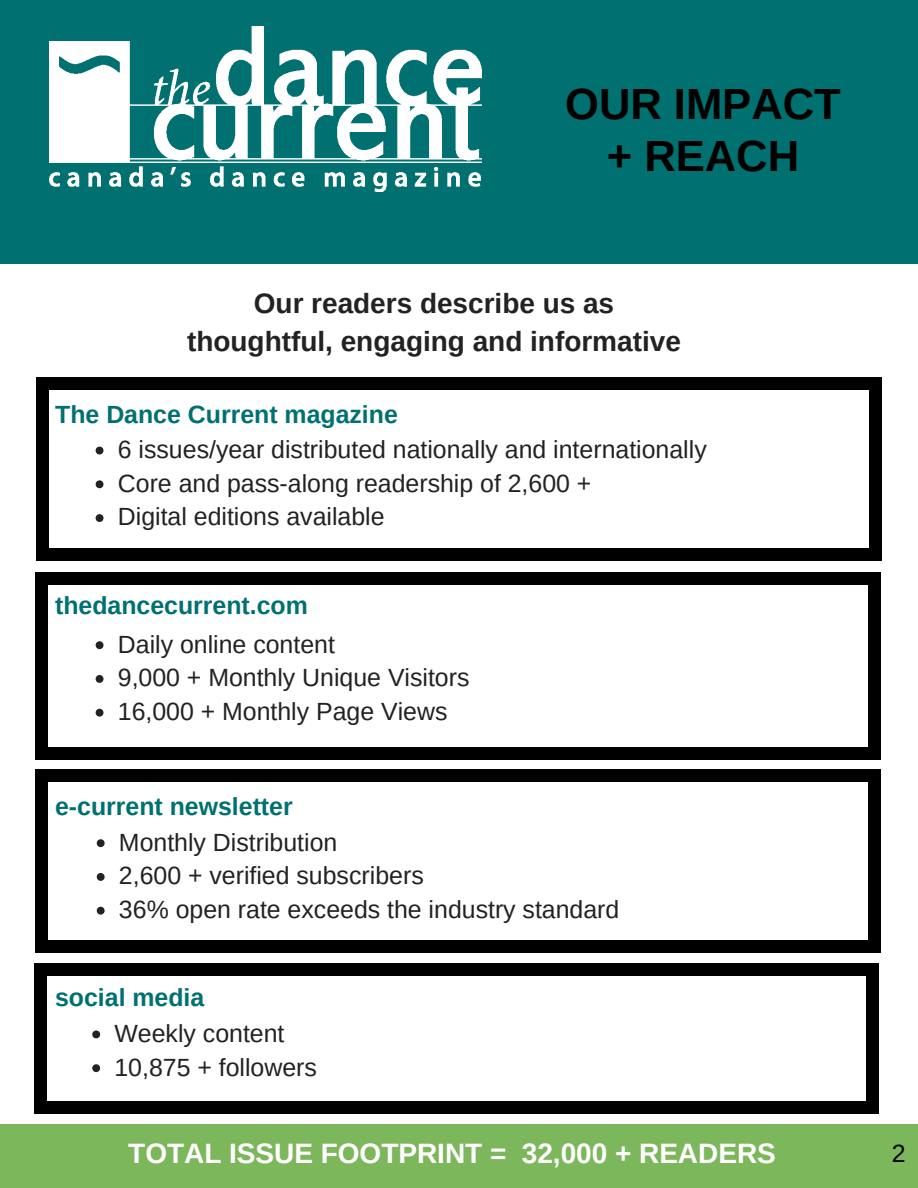
<style>
.page{position:relative;width:918px;height:1188px;background:#fff}
.page>*{position:absolute;margin:0;border:0;box-sizing:border-box;transform-origin:0 0}
.t1{font:700 43.65px/51.8px "Arimo";color:#000;text-align:center}
.t2{font:700 28.05px/38.2px "Arimo";color:#222;text-align:center}
.t3{font:700 28.05px "Arimo";color:#fff}
.t4{font:24.9px/33.8px "Arimo";color:#222}
.t5{font:700 24.9px "Arimo";color:#007071}
.t6{font:24.9px "Arimo";color:#000}
</style>
<div class="page">
<div style="left:0;top:0;width:918px;height:264px;background:#007071"></div>
<img style="left:50px;top:27px;width:432px;height:164px">
<div style="left:869px;top:549px;width:12px;height:12px;background:#000"></div>
<div style="left:37px;top:389px;width:12px;height:160px;background:#000"></div>
<div style="left:37px;top:549px;width:12px;height:12px;background:#000"></div>
<div style="left:869px;top:389px;width:12px;height:160px;background:#000"></div>
<div style="left:48px;top:549px;width:822px;height:12px;background:#000"></div>
<div style="left:869px;top:378px;width:12px;height:12px;background:#000"></div>
<div style="left:37px;top:378px;width:12px;height:12px;background:#000"></div>
<div style="left:48px;top:378px;width:822px;height:12px;background:#000"></div>
<div style="left:868px;top:748px;width:12px;height:12px;background:#000"></div>
<div style="left:36px;top:584px;width:12px;height:164px;background:#000"></div>
<div style="left:36px;top:748px;width:12px;height:12px;background:#000"></div>
<div style="left:868px;top:584px;width:12px;height:164px;background:#000"></div>
<div style="left:47px;top:748px;width:822px;height:12px;background:#000"></div>
<div style="left:868px;top:572px;width:12px;height:12px;background:#000"></div>
<div style="left:36px;top:572px;width:12px;height:12px;background:#000"></div>
<div style="left:47px;top:572px;width:822px;height:12px;background:#000"></div>
<div style="left:868px;top:940px;width:12px;height:12px;background:#000"></div>
<div style="left:36px;top:781px;width:12px;height:160px;background:#000"></div>
<div style="left:36px;top:940px;width:12px;height:12px;background:#000"></div>
<div style="left:868px;top:781px;width:12px;height:160px;background:#000"></div>
<div style="left:47px;top:940px;width:822px;height:12px;background:#000"></div>
<div style="left:868px;top:769px;width:12px;height:12px;background:#000"></div>
<div style="left:36px;top:769px;width:12px;height:12px;background:#000"></div>
<div style="left:47px;top:769px;width:822px;height:12px;background:#000"></div>
<svg style="left:97px;top:839px;width:8px;height:8px"></svg>
<svg style="left:97px;top:873px;width:8px;height:8px"></svg>
<svg style="left:97px;top:907px;width:8px;height:8px"></svg>
<svg style="left:96px;top:447px;width:8px;height:7px"></svg>
<svg style="left:96px;top:480px;width:8px;height:8px"></svg>
<svg style="left:96px;top:514px;width:8px;height:8px"></svg>
<svg style="left:96px;top:641px;width:8px;height:8px"></svg>
<svg style="left:96px;top:675px;width:8px;height:8px"></svg>
<svg style="left:96px;top:709px;width:8px;height:8px"></svg>
<div style="left:0;top:1124px;width:918px;height:64px;background:#7db75c"></div>
<div style="left:867px;top:1101px;width:12px;height:12px;background:#000"></div>
<div style="left:34px;top:975px;width:13px;height:127px;background:#000"></div>
<div style="left:34px;top:1101px;width:13px;height:12px;background:#000"></div>
<div style="left:867px;top:975px;width:12px;height:127px;background:#000"></div>
<div style="left:46px;top:1101px;width:822px;height:12px;background:#000"></div>
<div style="left:867px;top:964px;width:12px;height:12px;background:#000"></div>
<div style="left:34px;top:964px;width:13px;height:12px;background:#000"></div>
<div style="left:46px;top:964px;width:822px;height:12px;background:#000"></div>
<svg style="left:92px;top:1030px;width:8px;height:8px"></svg>
<svg style="left:92px;top:1064px;width:8px;height:8px"></svg>
<h1 class="t1" style="left:565px;top:78px;width:277px">OUR IMPACT + REACH</h1>
<p class="t2" style="left:187px;top:284px;width:495px">Our readers describe us as thoughtful, engaging and informative</p>
<p class="t5" style="left:55px;top:400px;width:344px">The Dance Current magazine</p>
<p class="t4" style="left:118px;top:432px;width:590px">6 issues/year distributed nationally and internationally<br>Core and pass-along readership of 2,600 +<br>Digital editions available</p>
<p class="t5" style="left:55px;top:592px;width:254px">thedancecurrent.com</p>
<p class="t4" style="left:118px;top:627px;width:353px">Daily online content<br>9,000 + Monthly Unique Visitors<br>16,000 + Monthly Page Views</p>
<p class="t5" style="left:55px;top:792px;width:239px">e-current newsletter</p>
<p class="t4" style="left:119px;top:825px;width:502px">Monthly Distribution<br>2,600 + verified subscribers<br>36% open rate exceeds the industry standard</p>
<p class="t5" style="left:55px;top:983px;width:151px">social media</p>
<p class="t4" style="left:114px;top:1016px;width:204px">Weekly content<br>10,875 + followers</p>
<p class="t3" style="left:128px;top:1138px;width:649px">TOTAL ISSUE FOOTPRINT = 32,000 + READERS</p>
<p class="t6" style="left:892px;top:1140px;width:15px">2</p>
</div>
